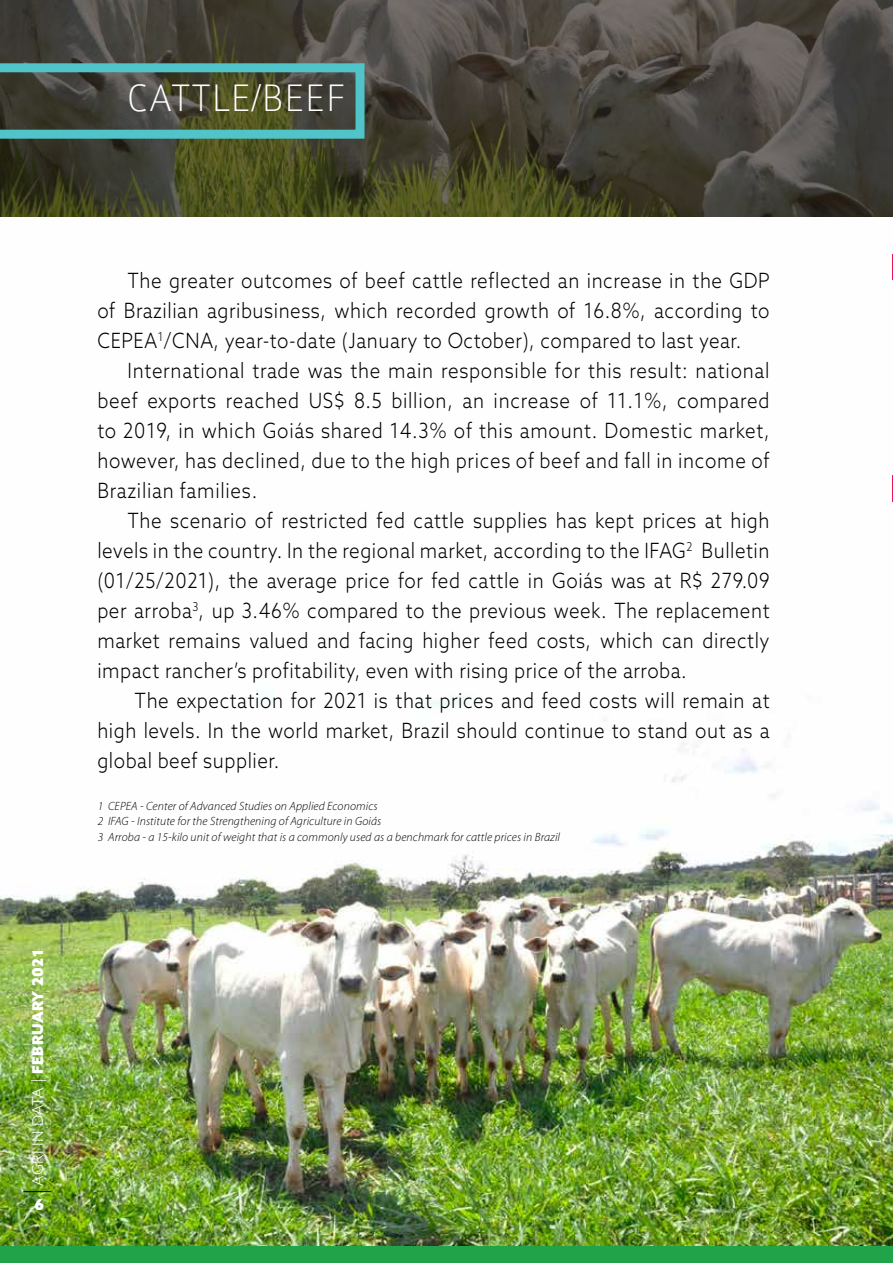
<style>
.page{position:relative;width:893px;height:1263px;background:#fff}
.page>*{position:absolute;margin:0;border:0;box-sizing:border-box;transform-origin:0 0}
.t1{font:100 40.95px "Colaborate";letter-spacing:.025em;color:#fff;scale:.95 1}
.t2{font:300 21px/30px "Azo Sans";letter-spacing:.03em;color:#000;text-align:justify;scale:.89 1}
.t3{font:900 15px "Azo Sans";letter-spacing:.025em;color:#fff}
.t4{font:italic 300 12px/15.6px "Myriad Pro";letter-spacing:.01em;color:#000}
.s1{font-weight:300}
</style>
<div class="page">
<div style="left:0;top:1245px;width:893px;height:18px;background:#21a349"></div>
<img style="left:0;top:279px;width:893px;height:966px">
<svg style="left:23px;top:1191px;width:28px;height:1px"></svg>
<svg style="left:0;top:0;width:893px;height:217px;background:#484637"></svg>
<svg style="left:0;top:63px;width:364px;height:76px;background:#486559"></svg>
<svg style="left:892px;top:254px;width:1px;height:25px"></svg>
<svg style="left:892px;top:476px;width:1px;height:26px"></svg>
<h1 class="t1" style="left:127px;top:77px;width:232px">CATTLE/BEEF</h1>
<p class="t3" style="left:28px;top:1185px;width:238px;rotate:-90deg"><span class="s1">AGRI IN DATA |</span> FEBRUARY 2021</p>
<p class="t3" style="left:34px;top:1194px;width:11px">6</p>
<p class="t2" style="left:97px;top:265px;width:757px;text-indent:30px">The greater outcomes of beef cattle reflected an increase in the GDP of Brazilian agribusiness, which recorded growth of 16.8%, according to CEPEA<sup>1</sup>/CNA, year-to-date (January to October), compared to last year.</p>
<p class="t2" style="left:97px;top:355px;width:757px;text-indent:30px">International trade was the main responsible for this result: national beef exports reached US$ 8.5 billion, an increase of 11.1%, compared to 2019, in which Goiás shared 14.3% of this amount. Domestic market, however, has declined, due to the high prices of beef and fall in income of Brazilian families.</p>
<p class="t2" style="left:97px;top:505px;width:757px;text-indent:30px">The scenario of restricted fed cattle supplies has kept prices at high levels in the country. In the regional market, according to the IFAG<sup>2</sup> Bulletin (01/25/2021), the average price for fed cattle in Goiás was at R$ 279.09 per arroba<sup>3</sup>, up 3.46% compared to the previous week. The replacement market remains valued and facing higher feed costs, which can directly impact rancher’s profitability, even with rising price of the arroba.</p>
<p class="t2" style="left:97px;top:685px;width:757px;text-indent:37px">The expectation for 2021 is that prices and feed costs will remain at high levels. In the world market, Brazil should continue to stand out as a global beef supplier.</p>
<p class="t4" style="left:98px;top:798px;width:464px">1 CEPEA - Center of Advanced Studies on Applied Economics<br>2 IFAG - Institute for the Strengthening of Agriculture in Goiás<br>3 Arroba - a 15-kilo unit of weight that is a commonly used as a benchmark for cattle prices in Brazil</p>
</div>
